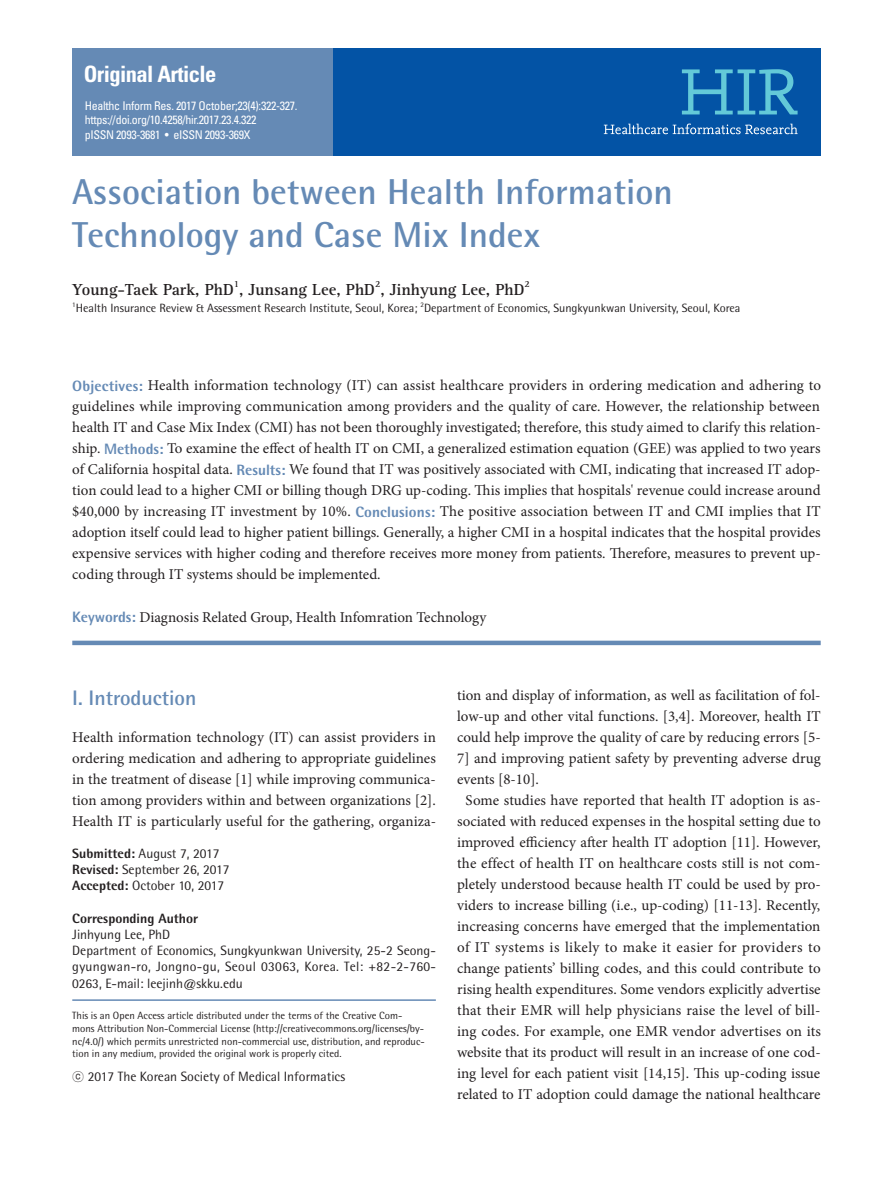
<style>
.page{position:relative;width:893px;height:1191px;background:#fff}
.page>*{position:absolute;margin:0;border:0;box-sizing:border-box;transform-origin:0 0}
.t1{font:700 36px/43.2px "Rotis Semi Sans Std";color:#658ab5}
.t2{font:700 condensed 22.5px "Univers LT Std";letter-spacing:-.025em;color:#fff}
.t3{font:700 21px "Rotis Semi Sans Std";color:#658ab5}
.t4{font:700 16.5px "Rotis Serif Std";color:#231f20}
.t5{font:15px/21px "Minion Pro";color:#231f20;text-align:justify}
.t6{font:15px "Minion Pro";letter-spacing:.025em;color:#231f20}
.t7{font:13.5px/16.2px "Rotis Semi Sans Std";color:#231f20}
.t8{font:800 13.5px "Rotis Semi Sans Std";color:#231f20}
.t9{font:12px "Rotis Semi Sans Std";color:#231f20}
.t10{font:condensed 12px/14.4px "Univers LT Std";letter-spacing:-.025em;color:#fff}
.t11{font:10.5px/12.6px "Rotis Semi Sans Std";color:#231f20}
.t12{font:700 9.6px "Rotis Serif Std";color:#231f20}
.t13{font:7.05px "Rotis Semi Sans Std";color:#231f20}
.s1{font-family:"Rotis Semi Sans Std";font-weight:800;color:#658ab5}
.s2{font-weight:800}
.s3{font-family:"Gulim";font-size:12px}
</style>
<div class="page">
<div style="left:72px;top:48px;width:749px;height:108px;background:#0353a5"></div>
<div style="left:72px;top:48px;width:261px;height:108px;background:#658ab5"></div>
<svg style="left:682px;top:69px;width:116px;height:45px"></svg>
<svg style="left:604px;top:124px;width:194px;height:10px"></svg>
<div style="left:72px;top:640px;width:749px;height:5px;background:#658ab5"></div>
<hr style="left:72px;top:999px;width:364px;height:1px;background:#658ab5">
<h2 class="t2" style="left:84px;top:61px;width:134px">Original Article</h2>
<p class="t10" style="left:85px;top:98px;width:214px">Healthc Inform Res. 2017 October;23(4):322-327. https://doi.org/10.4258/hir.2017.23.4.322<br>pISSN 2093-3681 • eISSN 2093-369X</p>
<h1 class="t1" style="left:72px;top:170px;width:602px">Association between Health Information<br>Technology and Case Mix Index</h1>
<p class="t4" style="left:72px;top:280px;width:454px">Young-Taek Park, PhD , Junsang Lee, PhD , Jinhyung Lee, PhD</p>
<p class="t12" style="left:234px;top:278px;width:7px">1</p>
<p class="t12" style="left:375px;top:278px;width:7px">2</p>
<p class="t12" style="left:524px;top:278px;width:7px">2</p>
<p class="t13" style="left:72px;top:300px;width:5px">1</p>
<p class="t9" style="left:76px;top:301px;width:343px">Health Insurance Review &amp; Assessment Research Institute, Seoul, Korea;</p>
<p class="t13" style="left:421px;top:300px;width:5px">2</p>
<p class="t9" style="left:424px;top:301px;width:318px">Department of Economics, Sungkyunkwan University, Seoul, Korea</p>
<p class="t5" style="left:72px;top:375px;width:750px"><span class="s1">Objectives:</span> Health information technology (IT) can assist healthcare providers in ordering medication and adhering to guidelines while improving communication among providers and the quality of care. However, the relationship between health IT and Case Mix Index (CMI) has not been thoroughly investigated; therefore, this study aimed to clarify this relation&shy;ship. <span class="s1">Methods:</span> To examine the effect of health IT on CMI, a generalized estimation equation (GEE) was applied to two years of California hospital data. <span class="s1">Results:</span> We found that IT was positively associated with CMI, indicating that increased IT adop&shy;tion could lead to a higher CMI or billing though DRG up-coding. This implies that hospitals' revenue could increase around $40,000 by increasing IT investment by 10%. <span class="s1">Conclusions:</span> The positive association between IT and CMI implies that IT adoption itself could lead to higher patient billings. Generally, a higher CMI in a hospital indicates that the hospital provides expensive services with higher coding and therefore receives more money from patients. Therefore, measures to prevent up&shy;coding through IT systems should be implemented.</p>
<p class="t5" style="left:72px;top:606px;width:416px"><span class="s1">Keywords:</span> Diagnosis Related Group, Health Infomration Technology</p>
<h3 class="t3" style="left:72px;top:685px;width:126px">I. Introduction</h3>
<p class="t5" style="left:72px;top:727px;width:365px">Health information technology (IT) can assist providers in ordering medication and adhering to appropriate guidelines in the treatment of disease [1] while improving communica&shy;tion among providers within and between organizations [2].<br>Health IT is particularly useful for the gathering, organiza-</p>
<p class="t7" style="left:72px;top:845px;width:159px"><span class="s2">Submitted:</span> August 7, 2017<br><span class="s2">Revised:</span> September 26, 2017<br><span class="s2">Accepted:</span> October 10, 2017</p>
<p class="t8" style="left:72px;top:909px;width:127px">Corresponding Author</p>
<p class="t7" style="left:72px;top:926px;width:365px">Jinhyung Lee, PhD<br>Department of Economics, Sungkyunkwan University, 25-2 Seong&shy;gyungwan-ro, Jongno-gu, Seoul 03063, Korea. Tel: +82-2-760- 0263, E-mail: leejinh@skku.edu</p>
<p class="t11" style="left:72px;top:1009px;width:354px">This is an Open Access article distributed under the terms of the Creative Com&shy;mons Attribution Non-Commercial License (http://creativecommons.org/licenses/by&shy;nc/4.0/) which permits unrestricted non-commercial use, distribution, and reproduc&shy;tion in any medium, provided the original work is properly cited.</p>
<p class="t7" style="left:72px;top:1068px;width:274px"><span class="s3">ⓒ</span> 2017 The Korean Society of Medical Informatics</p>
<p class="t5" style="left:457px;top:685px;width:365px">tion and display of information, as well as facilitation of fol-</p>
<p class="t5" style="left:457px;top:706px;width:365px">low-up and other vital functions. [3,4]. Moreover, health IT</p>
<p class="t5" style="left:457px;top:727px;width:365px">could help improve the quality of care by reducing errors [5-</p>
<p class="t5" style="left:457px;top:748px;width:365px">7] and improving patient safety by preventing adverse drug</p>
<p class="t5" style="left:457px;top:769px;width:83px">events [8-10].</p>
<p class="t5" style="left:466px;top:790px;width:357px">Some studies have reported that health IT adoption is as-</p>
<p class="t5" style="left:457px;top:811px;width:365px">sociated with reduced expenses in the hospital setting due to</p>
<p class="t5" style="left:457px;top:832px;width:365px">improved efficiency after health IT adoption [11]. However,</p>
<p class="t5" style="left:457px;top:853px;width:365px">the effect of health IT on healthcare costs still is not com-</p>
<p class="t5" style="left:457px;top:874px;width:365px">pletely understood because health IT could be used by pro-</p>
<p class="t5" style="left:457px;top:895px;width:365px">viders to increase billing (i.e., up-coding) [11-13]. Recently,</p>
<p class="t5" style="left:457px;top:916px;width:365px">increasing concerns have emerged that the implementation</p>
<p class="t6" style="left:457px;top:937px;width:365px">of IT systems is likely to make it easier for providers to</p>
<p class="t5" style="left:457px;top:958px;width:365px">change patients’ billing codes, and this could contribute to</p>
<p class="t5" style="left:457px;top:979px;width:365px">rising health expenditures. Some vendors explicitly advertise</p>
<p class="t5" style="left:457px;top:1000px;width:365px">that their EMR will help physicians raise the level of bill-</p>
<p class="t5" style="left:457px;top:1021px;width:365px">ing codes. For example, one EMR vendor advertises on its</p>
<p class="t5" style="left:457px;top:1042px;width:365px">website that its product will result in an increase of one cod-</p>
<p class="t5" style="left:457px;top:1063px;width:365px">ing level for each patient visit [14,15]. This up-coding issue</p>
<p class="t5" style="left:457px;top:1084px;width:365px">related to IT adoption could damage the national healthcare</p>
</div>
